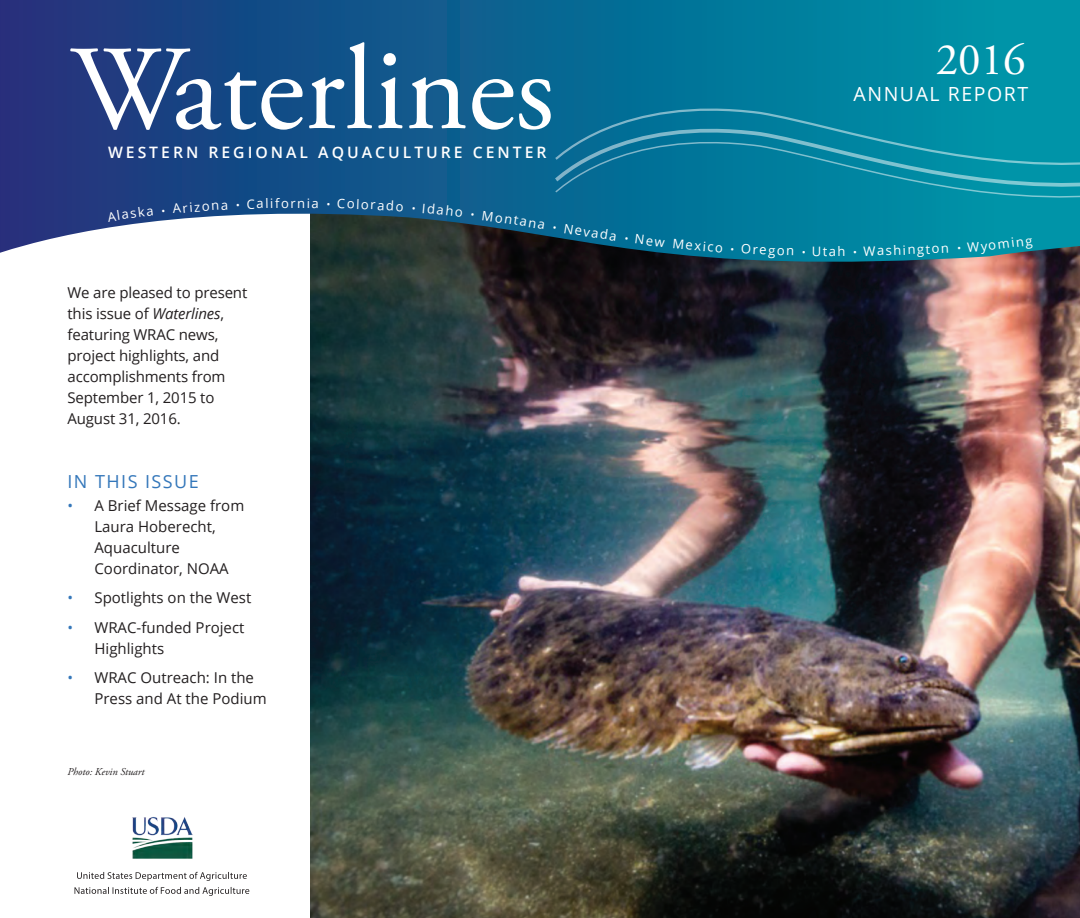
<style>
.page{position:relative;width:1080px;height:918px;background:#fff}
.page>*{position:absolute;margin:0;border:0;box-sizing:border-box;transform-origin:0 0}
.t1{font:120px "Adobe Garamond Pro";color:#fff}
.t2{font:45px "Adobe Garamond Pro";color:#fff}
.t3{font:19.5px "Open Sans";letter-spacing:.08em;color:#fff}
.t4{font:18px "Open Sans";letter-spacing:.08em;color:#3477ba}
.t5{font:600 15.75px "Open Sans";letter-spacing:.19em;color:#fff}
.t6{font:15px/21px "Open Sans";color:#231f20}
.t7{font:13.05px "Open Sans";letter-spacing:.11em;color:#fff}
.t8{font:italic 10.5px "Adobe Garamond Pro";color:#231f20}
.s1{font-style:italic}
.s2{color:#3477ba}
.s3{font-size:10.5px}
</style>
<div class="page">
<img style="left:310px;top:277px;width:770px;height:641px">
<svg style="left:0;top:0;width:1080px;height:277px;background:#20668d"></svg>
<svg style="left:75px;top:887px;width:174px;height:9px"></svg>
<svg style="left:77px;top:872px;width:170px;height:9px"></svg>
<img style="left:132px;top:817px;width:61px;height:42px">
<svg style="left:554px;top:107px;width:526px;height:92px;background:#0b85a2"></svg>
<svg style="left:107px;top:207px;width:46px;height:15px"></svg>
<svg style="left:172px;top:202px;width:55px;height:11px"></svg>
<svg style="left:237px;top:198px;width:43px;height:11px"></svg>
<svg style="left:312px;top:201px;width:18px;height:7px"></svg>
<svg style="left:423px;top:203px;width:39px;height:14px"></svg>
<svg style="left:471px;top:211px;width:22px;height:10px"></svg>
<svg style="left:609px;top:233px;width:19px;height:8px"></svg>
<svg style="left:635px;top:234px;width:30px;height:13px"></svg>
<svg style="left:673px;top:239px;width:49px;height:13px"></svg>
<svg style="left:731px;top:244px;width:74px;height:14px"></svg>
<svg style="left:854px;top:246px;width:29px;height:10px"></svg>
<svg style="left:981px;top:237px;width:52px;height:17px"></svg>
<h1 class="t1" style="left:71px;top:18px;width:485px">Waterlines</h1>
<p class="t5" style="left:108px;top:141px;width:440px">WESTERN REGIONAL AQUACULTURE CENTER</p>
<p class="t7" style="left:281px;top:194px;width:31px">orni</p>
<p class="t7" style="left:337px;top:194px;width:33px;rotate:2deg">Colo</p>
<p class="t7" style="left:371px;top:196px;width:35px;rotate:3deg">rado</p>
<p class="t6" style="left:68px;top:282px;width:181px">We are pleased to present this issue of <span class="s1">Waterlines</span>, featuring WRAC news, project highlights, and accomplishments from<br>September 1, 2015 to<br>August 31, 2016.</p>
<p class="t4" style="left:68px;top:469px;width:133px">IN THIS ISSUE</p>
<p class="t6" style="left:94px;top:495px;width:151px;text-indent:-27px"><span class="s2">•</span> A Brief Message from<br>Laura Hoberecht,<br>Aquaculture<br>Coordinator, NOAA</p>
<p class="t6" style="left:68px;top:587px;width:185px"><span class="s2">•</span> Spotlights on the West</p>
<p class="t6" style="left:94px;top:616px;width:152px;text-indent:-27px"><span class="s2">•</span> WRAC-funded Project<br>Highlights</p>
<p class="t6" style="left:94px;top:666px;width:174px;text-indent:-27px"><span class="s2">•</span> WRAC Outreach: In the<br>Press and At the Podium</p>
<p class="t8" style="left:68px;top:765px;width:79px">Photo: Kevin Stuart</p>
<p class="t7" style="left:497px;top:208px;width:116px;rotate:9deg">ontana <span class="s3">•</span> Nevad</p>
<h2 class="t2" style="left:936px;top:33px;width:91px">2016</h2>
<h3 class="t3" style="left:854px;top:80px;width:176px">ANNUAL REPORT</h3>
<p class="t7" style="left:812px;top:242px;width:35px">Utah</p>
<p class="t7" style="left:885px;top:241px;width:46px;rotate:-2deg">shingt</p>
<p class="t7" style="left:931px;top:240px;width:49px;rotate:-3deg">on <span class="s3">•</span>W</p>
</div>
